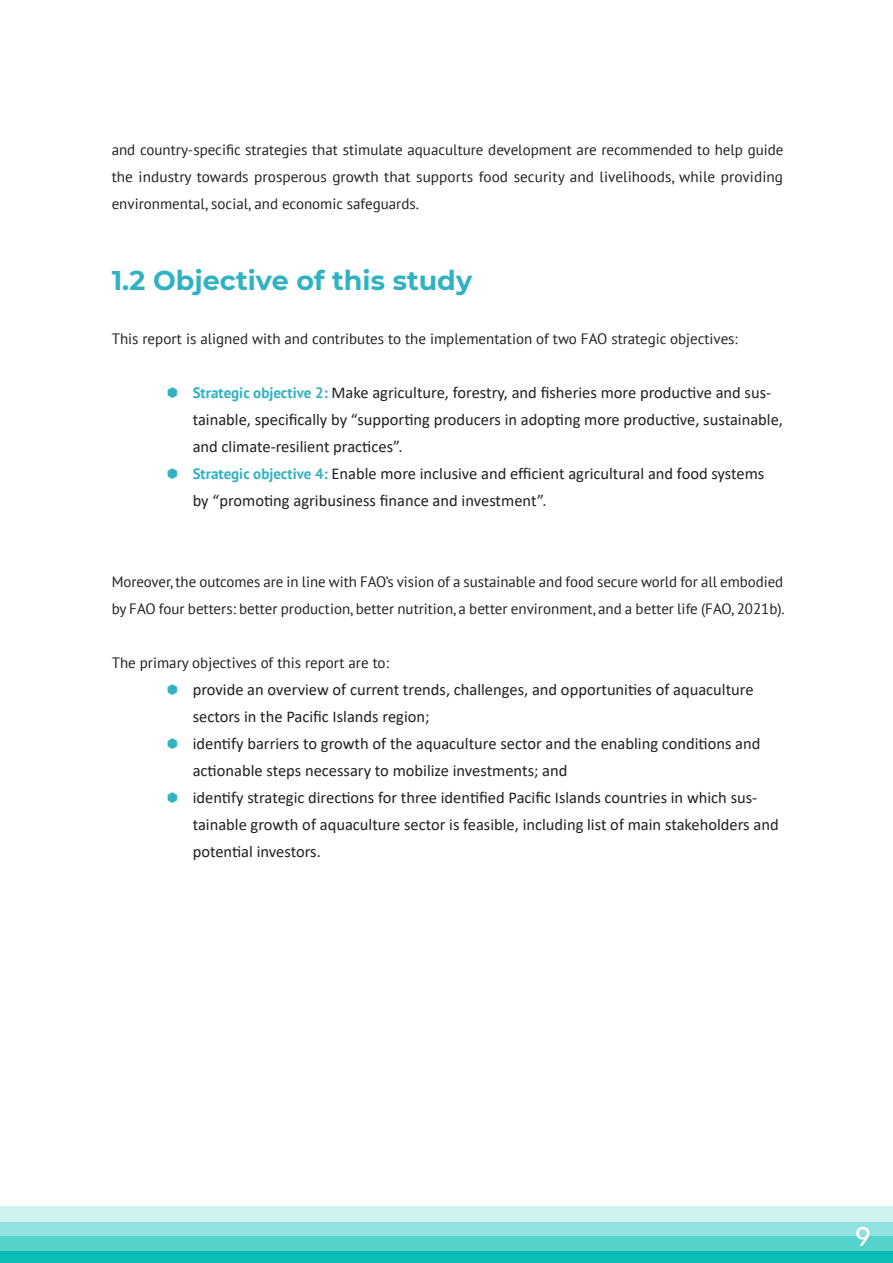
<style>
.page{position:relative;width:893px;height:1263px;background:#fff}
.page>*{position:absolute;margin:0;border:0;box-sizing:border-box;transform-origin:0 0}
.t1{font:700 27px "Montserrat";color:#31b2c2}
.t2{font:27px "MADE Tommy Soft";color:#fff}
.t3{font:16.5px/27px "Calibri";color:#231f20}
.Body_text{font:15px/27px "PT Sans";color:#231f20;text-align:justify}
.s1{font-family:"PT Sans";font-weight:700;font-size:15px;color:#31b2c2}
</style>
<div class="page">
<div style="left:0;top:1222px;width:893px;height:15px;background:#91e2de"></div>
<div style="left:0;top:1207px;width:893px;height:15px;background:#cef2f0"></div>
<div style="left:0;top:1236px;width:893px;height:15px;background:#54d2cb"></div>
<div style="left:0;top:1251px;width:893px;height:12px;background:#0bbeb5"></div>
<p class="Body_text" style="left:112px;top:135px;width:673px">and country-specific strategies that stimulate aquaculture development are recommended to help guide the industry towards prosperous growth that supports food security and livelihoods, while providing environmental, social, and economic safeguards.</p>
<h2 class="t1" style="left:112px;top:261px;width:362px">1.2 Objective of this study</h2>
<p class="Body_text" style="left:112px;top:324px;width:628px">This report is aligned with and contributes to the implementation of two FAO strategic objectives:</p>
<p class="t3" style="left:193px;top:378px;width:592px"><span class="s1">Strategic objective 2:</span> Make agriculture, forestry, and fisheries more productive and sus&shy;tainable, specifically by “supporting producers in adopting more productive, sustainable, and climate-resilient practices”.</p>
<p class="t3" style="left:193px;top:459px;width:573px"><span class="s1">Strategic objective 4:</span> Enable more inclusive and efficient agricultural and food systems by “promoting agribusiness finance and investment”.</p>
<p class="Body_text" style="left:112px;top:567px;width:675px">Moreover, the outcomes are in line with FAO’s vision of a sustainable and food secure world for all embodied by FAO four betters: better production, better nutrition, a better environment, and a better life (FAO, 2021b).</p>
<p class="Body_text" style="left:112px;top:648px;width:279px">The primary objectives of this report are to:</p>
<p class="t3" style="left:193px;top:675px;width:562px">provide an overview of current trends, challenges, and opportunities of aquaculture sectors in the Pacific Islands region;</p>
<p class="t3" style="left:193px;top:729px;width:569px">identify barriers to growth of the aquaculture sector and the enabling conditions and actionable steps necessary to mobilize investments; and</p>
<p class="t3" style="left:193px;top:783px;width:587px">identify strategic directions for three identified Pacific Islands countries in which sus&shy;tainable growth of aquaculture sector is feasible, including list of main stakeholders and potential investors.</p>
<h1 class="t2" style="left:855px;top:1220px;width:17px">9</h1>
</div>
